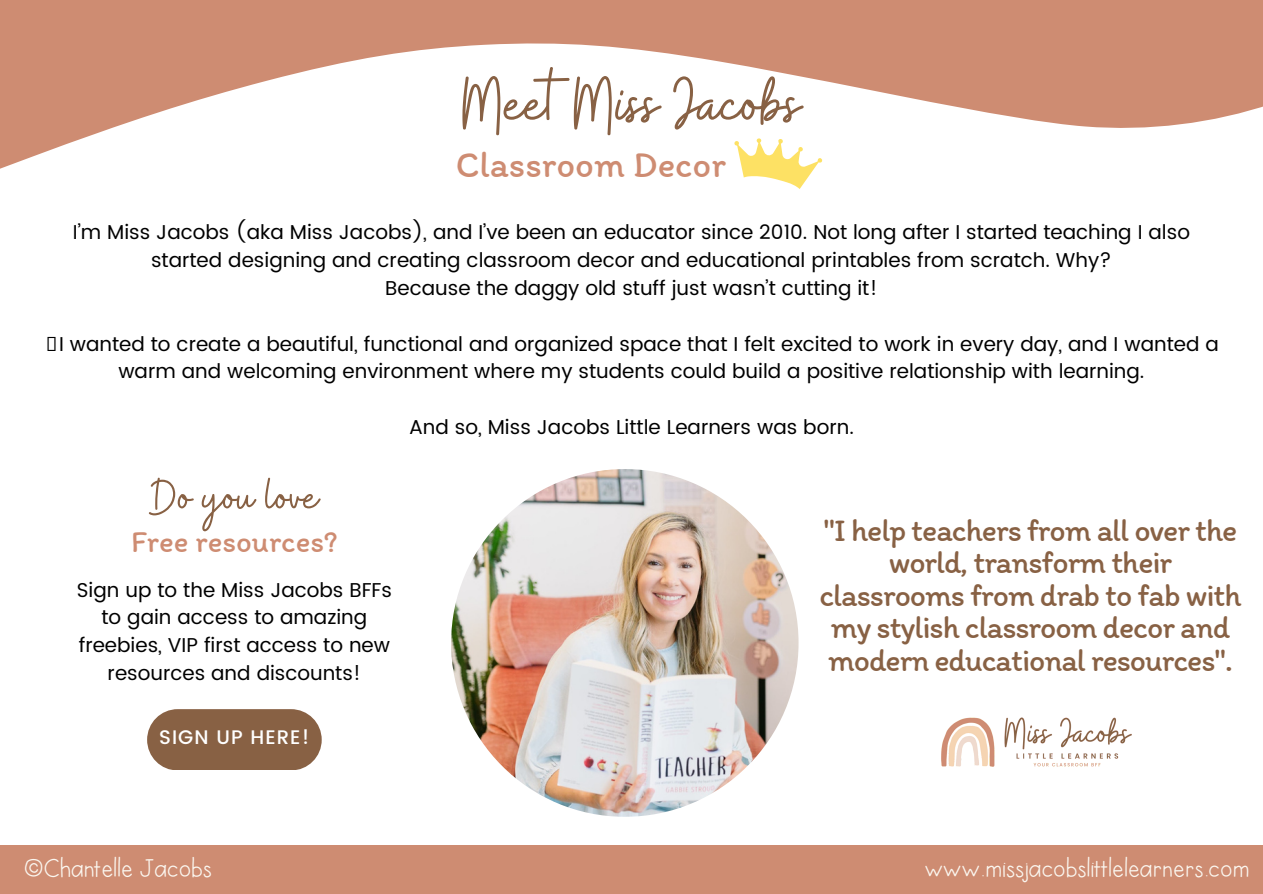
<style>
.page{position:relative;width:1263px;height:894px;background:#fff}
.page>*{position:absolute;margin:0;border:0;box-sizing:border-box;transform-origin:0 0}
.t1{font:73.95px "Buffalo";color:#886144}
.t2{font:52.5px "Buffalo";color:#886144}
.t3{font:36.75px "Itim";color:#ce8c72}
.t4{font:31.8px/32.4px "Itim";letter-spacing:-.03em;color:#886144;text-align:center}
.t5{font:30.9px "Itim";color:#ce8c72}
.t6{font:25.2px "Hello I Heart You";color:#fbf7f0}
.t7{font:20.1px/27.8px "Poppins";color:#000;text-align:center}
.t8{font:500 19.65px "Poppins";letter-spacing:.05em;color:#fff}
</style>
<div class="page">
<div style="left:0;top:844px;width:1263px;height:49px;background:#ce8c72"></div>
<img style="left:451px;top:469px;width:347px;height:347px;border-radius:50%">
<img style="left:941px;top:717px;width:191px;height:50px">
<svg style="left:0;top:0;width:1263px;height:169px;fill:#ce8c72"></svg>
<svg style="left:734px;top:138px;width:88px;height:51px"></svg>
<div style="left:147px;top:709px;width:174px;height:60px;background:#886144;border-radius:31px"></div>
<p class="t1" style="left:462px;top:56px;width:339px">Meet Miss Jacobs</p>
<p class="t3" style="left:456px;top:142px;width:272px">Classroom Decor</p>
<p class="t7" style="left:73px;top:218px;width:1118px">I’m Miss Jacobs (aka Miss Jacobs), and I’ve been an educator since 2010. Not long after I started teaching I also started designing and creating classroom decor and educational printables from scratch. Why?</p>
<p class="t7" style="left:385px;top:274px;width:494px">Because the daggy old stuff just wasn’t cutting it!</p>
<p class="t7" style="left:118px;top:329px;width:1102px;text-align:left;text-indent:-59px">I wanted to create a beautiful, functional and organized space that I felt excited to work in every day, and I wanted a warm and welcoming environment where my students could build a positive relationship with learning.</p>
<p class="t7" style="left:409px;top:413px;width:446px">And so, Miss Jacobs Little Learners was born.</p>
<p class="t2" style="left:151px;top:462px;width:169px">Do you love</p>
<p class="t5" style="left:131px;top:522px;width:208px">Free resources?</p>
<p class="t7" style="left:77px;top:575px;width:316px">Sign up to the Miss Jacobs BFFs</p>
<p class="t7" style="left:101px;top:603px;width:267px">to gain access to amazing</p>
<p class="t7" style="left:79px;top:631px;width:313px">freebies, VIP first access to new</p>
<p class="t7" style="left:108px;top:659px;width:255px">resources and discounts!</p>
<p class="t8" style="left:159px;top:725px;width:152px">SIGN UP HERE!</p>
<p class="t4" style="left:819px;top:513px;width:424px">"I help teachers from all over the world, transform their classrooms from drab to fab with my stylish classroom decor and modern educational resources".</p>
<p class="t6" style="left:25px;top:854px;width:189px">©Chantelle Jacobs</p>
<p class="t6" style="left:924px;top:854px;width:326px">www.missjacobslittlelearners.com</p>
</div>
